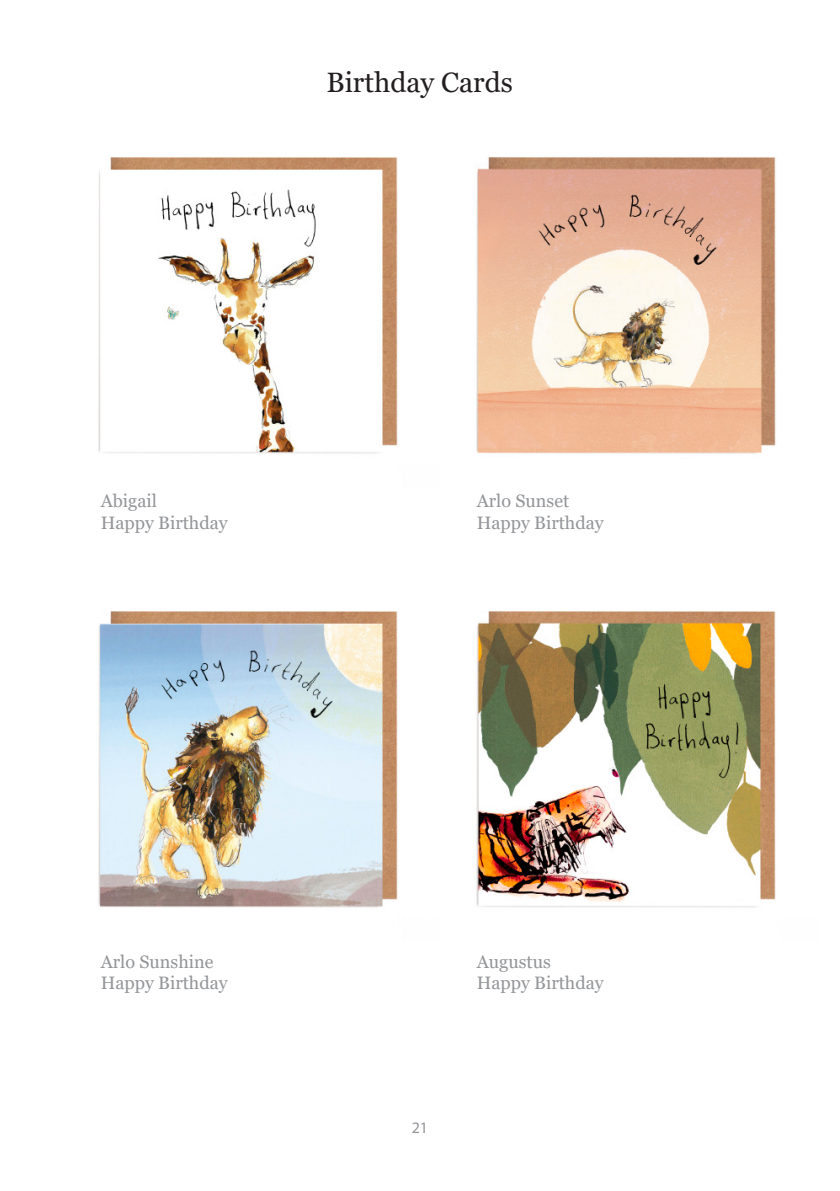
<style>
.page{position:relative;width:840px;height:1191px;background:#fff}
.page>*{position:absolute;margin:0;border:0;box-sizing:border-box;transform-origin:0 0}
.t1{font:28px "Georgia";color:#231f20}
.t2{font:18px "Georgia";color:#939598}
.t3{font:16px "Myriad Pro";color:#939598}
</style>
<div class="page">
<img style="left:98px;top:157px;width:300px;height:297px">
<img style="left:98px;top:611px;width:678px;height:297px">
<img style="left:476px;top:157px;width:300px;height:297px">
<p class="t1" style="left:326px;top:65px;width:188px">Birthday Cards</p>
<p class="t2" style="left:101px;top:490px;width:58px">Abigail</p>
<p class="t2" style="left:101px;top:511px;width:128px">Happy Birthday</p>
<p class="t2" style="left:476px;top:490px;width:94px">Arlo Sunset</p>
<p class="t2" style="left:476px;top:511px;width:128px">Happy Birthday</p>
<p class="t2" style="left:101px;top:950px;width:114px">Arlo Sunshine</p>
<p class="t2" style="left:101px;top:972px;width:128px">Happy Birthday</p>
<p class="t2" style="left:476px;top:950px;width:76px">Augustus</p>
<p class="t2" style="left:476px;top:972px;width:128px">Happy Birthday</p>
<p class="t3" style="left:411px;top:1117px;width:18px">21</p>
</div>
